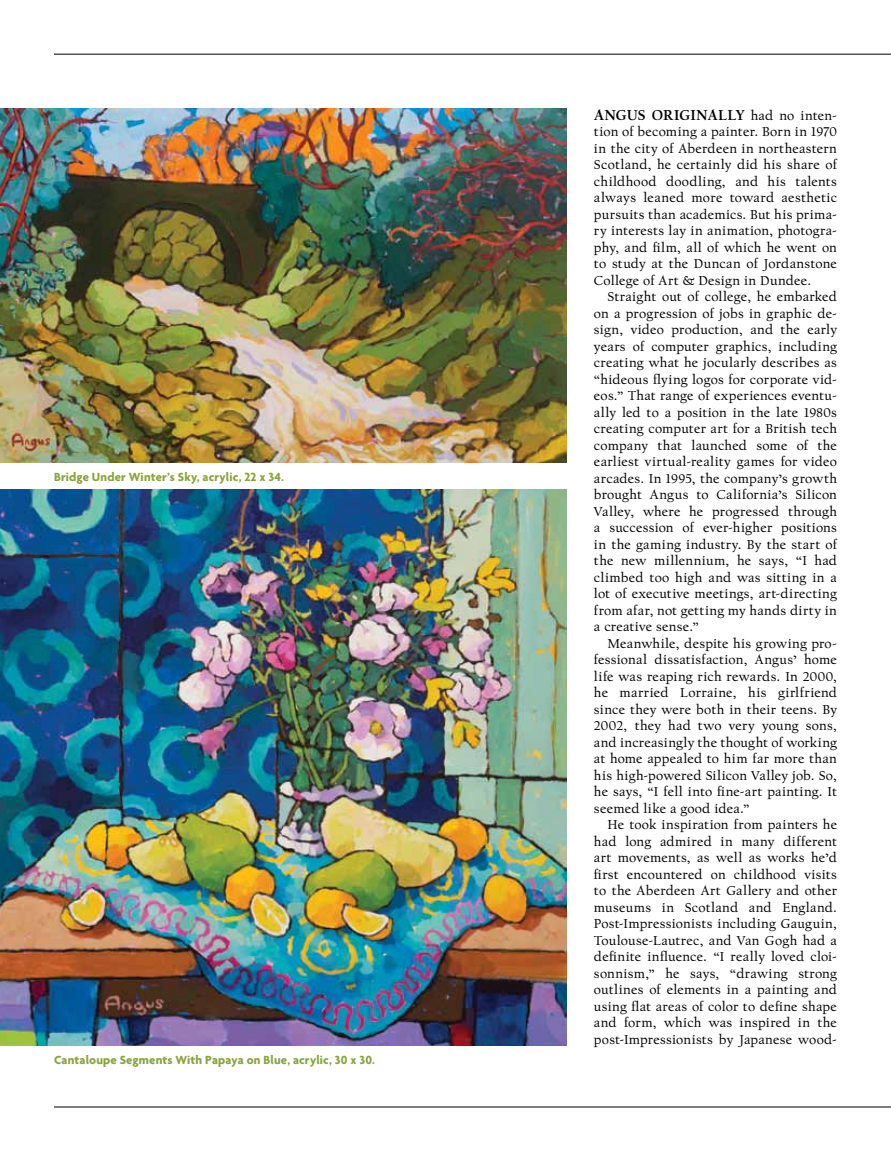
<style>
.page{position:relative;width:891px;height:1161px;background:#fff}
.page>*{position:absolute;margin:0;border:0;box-sizing:border-box;transform-origin:0 0}
.t1{font:700 15px "Californian FB Text";letter-spacing:.01em;color:#000}
.t2{font:13.5px/16.5px "Californian FB Text";letter-spacing:.02em;color:#000;text-align:justify}
.t3{font:700 12.75px "Agenda";letter-spacing:.015em;color:#8aa33e}
.s1{font-weight:400;font-size:13.5px}
</style>
<div class="page">
<img style="left:0;top:108px;width:567px;height:354px">
<img style="left:0;top:489px;width:567px;height:557px">
<hr style="left:54px;top:54px;width:837px;height:1px;background:#000">
<hr style="left:54px;top:1107px;width:837px;height:1px;background:#000">
<p class="t3" style="left:54px;top:469px;width:232px">Bridge Under Winter’s Sky, acrylic, 22 x 34.</p>
<p class="t3" style="left:54px;top:1052px;width:322px">Cantaloupe Segments With Papaya on Blue, acrylic, 30 x 30.</p>
<p class="t1" style="left:594px;top:107px;width:244px">ANGUS ORIGINALLY <span class="s1">had no inten-</span></p>
<p class="t2" style="left:594px;top:124px;width:245px">tion of becoming a painter. Born in 1970 in the city of Aberdeen in northeastern Scotland, he certainly did his share of childhood doodling, and his talents always leaned more toward aesthetic pursuits than academics. But his prima&shy;ry interests lay in animation, photogra&shy;phy, and film, all of which he went on to study at the Duncan of Jordanstone College of Art &amp; Design in Dundee.</p>
<p class="t2" style="left:594px;top:289px;width:245px;text-indent:14px">Straight out of college, he embarked on a progression of jobs in graphic de&shy;sign, video production, and the early years of computer graphics, including creating what he jocularly describes as “hideous flying logos for corporate vid&shy;eos.” That range of experiences eventu&shy;ally led to a position in the late 1980s creating computer art for a British tech company that launched some of the earliest virtual-reality games for video arcades. In 1995, the company’s growth brought Angus to California’s Silicon Valley, where he progressed through a succession of ever-higher positions in the gaming industry. By the start of the new millennium, he says, “I had climbed too high and was sitting in a lot of executive meetings, art-directing from afar, not getting my hands dirty in a creative sense.”</p>
<p class="t2" style="left:594px;top:636px;width:245px;text-indent:14px">Meanwhile, despite his growing pro&shy;fessional dissatisfaction, Angus’ home life was reaping rich rewards. In 2000, he married Lorraine, his girlfriend since they were both in their teens. By 2002, they had two very young sons, and increasingly the thought of working at home appealed to him far more than his high-powered Silicon Valley job. So, he says, “I fell into fine-art painting. It seemed like a good idea.”</p>
<p class="t2" style="left:594px;top:817px;width:245px;text-indent:14px">He took inspiration from painters he had long admired in many different art movements, as well as works he’d first encountered on childhood visits to the Aberdeen Art Gallery and other museums in Scotland and England.<br>Post-Impressionists including Gauguin, Toulouse-Lautrec, and Van Gogh had a definite influence. “I really loved cloi&shy;sonnism,” he says, “drawing strong outlines of elements in a painting and using flat areas of color to define shape and form, which was inspired in the post-Impressionists by Japanese wood-</p>
</div>
